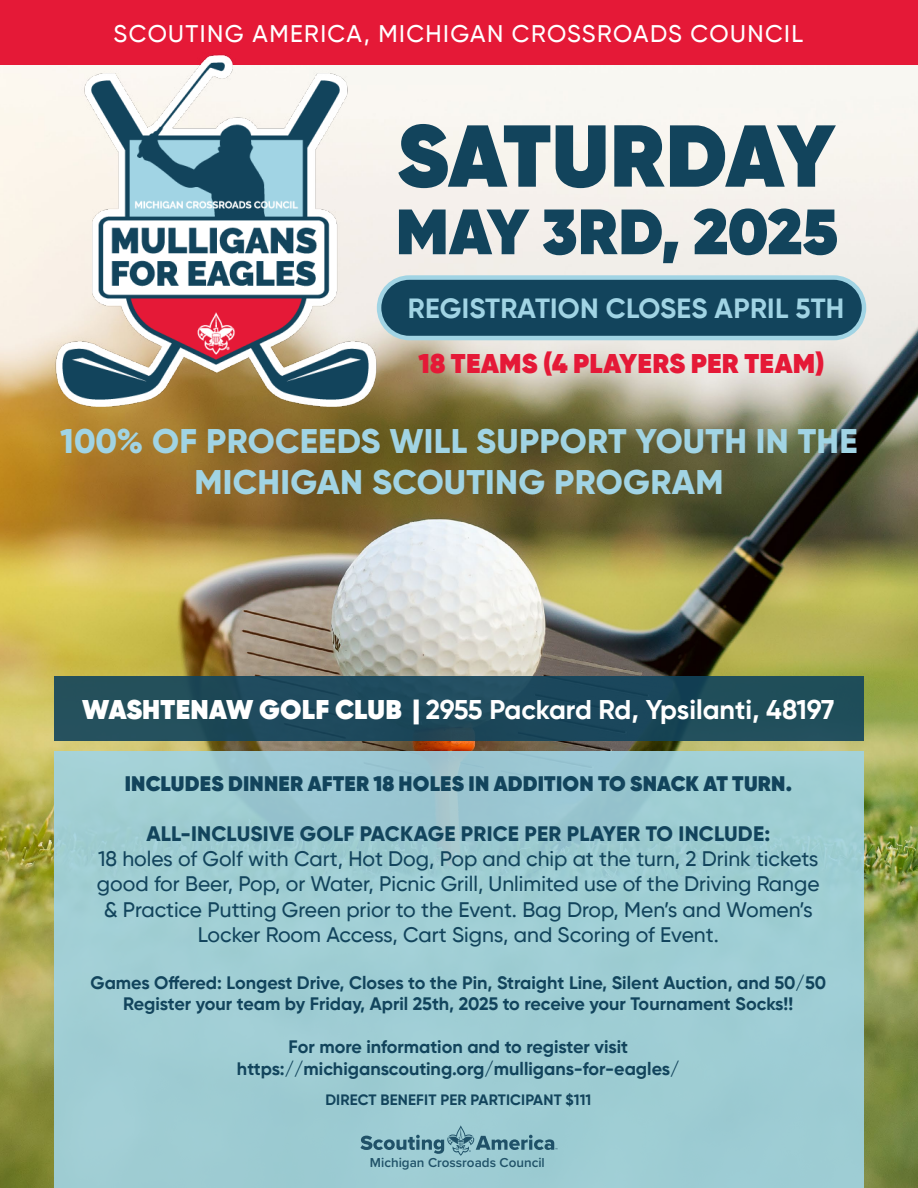
<style>
.page{position:relative;width:918px;height:1188px;background:#fff}
.page>*{position:absolute;margin:0;border:0;box-sizing:border-box;transform-origin:0 0}
.t1{font:800 87.6px "Gilroy";color:#12445c}
.t2{font:800 63.9px "Gilroy";letter-spacing:.005em;color:#12445c}
.t3{font:800 34.2px/41.1px "Gilroy";letter-spacing:.01em;color:#a1d4e4;text-align:center}
.t4{font:700 27.75px "Gilroy";letter-spacing:.01em;color:#a1d4e4}
.t5{font:700 27px "Gilroy";letter-spacing:-.01em;color:#fff}
.t6{font:800 27px "Gilroy";letter-spacing:.01em;color:#e51937}
.t7{font:500 24px "Gilroy";letter-spacing:.06em;color:#fff}
.t8{font:500 21px/25.2px "Gilroy";color:#12445c;text-align:center}
.t9{font:800 21px "Gilroy";letter-spacing:.01em;color:#12445c}
.t10{font:800 21px "Gilroy";letter-spacing:.01em;color:#12445c}
.t11{font:700 18px/21.6px "Gilroy";color:#12445c;text-align:center}
.t12{font:700 15px "Gilroy";letter-spacing:.01em;color:#12445c}
.t13{font:600 13.5px "Proxima Nova";color:#12445c}
.t14{font:4.2px "Myriad Pro";color:#12445c}
.s1{font-weight:800}
</style>
<div class="page">
<img style="left:0;top:65px;width:918px;height:1123px">
<div style="left:0;top:0;width:918px;height:65px;background:#e51937"></div>
<div style="left:54px;top:676px;width:810px;height:65px;background:#1f4b5c"></div>
<div style="left:54px;top:751px;width:810px;height:437px;background:#9ecdd3"></div>
<img style="left:35px;top:54px;width:361px;height:360px">
<div style="left:379px;top:278px;width:485px;height:60px;background:#12445c;border-radius:30px"></div>
<div style="left:377px;top:275px;width:489px;height:65px;border:4px solid #a1d4e4;border-radius:30px"></div>
<svg style="left:360px;top:1125px;width:194px;height:31px"></svg>
<p class="t7" style="left:114px;top:19px;width:691px">SCOUTING AMERICA, MICHIGAN CROSSROADS COUNCIL</p>
<h1 class="t1" style="left:397px;top:100px;width:440px">SATURDAY</h1>
<h2 class="t2" style="left:396px;top:191px;width:444px">MAY 3RD, 2025</h2>
<h3 class="t4" style="left:408px;top:291px;width:438px">REGISTRATION CLOSES APRIL 5TH</h3>
<p class="t6" style="left:419px;top:346px;width:407px">18 TEAMS (4 PLAYERS PER TEAM)</p>
<h3 class="t3" style="left:60px;top:420px;width:799px">100% OF PROCEEDS WILL SUPPORT YOUTH IN THE<br>MICHIGAN SCOUTING PROGRAM</h3>
<p class="t5" style="left:82px;top:693px;width:754px"><span class="s1">WASHTENAW GOLF CLUB |</span> 2955 Packard Rd, Ypsilanti, 48197</p>
<p class="t9" style="left:125px;top:770px;width:669px">INCLUDES DINNER AFTER 18 HOLES IN ADDITION TO SNACK AT TURN.</p>
<p class="t10" style="left:146px;top:820px;width:625px">ALL-INCLUSIVE GOLF PACKAGE PRICE PER PLAYER TO INCLUDE:</p>
<p class="t8" style="left:97px;top:846px;width:724px">18 holes of Golf with Cart, Hot Dog, Pop and chip at the turn, 2 Drink tickets good for Beer, Pop, or Water, Picnic Grill, Unlimited use of the Driving Range &amp; Practice Putting Green prior to the Event. Bag Drop, Men’s and Women’s Locker Room Access, Cart Signs, and Scoring of Event.</p>
<p class="t11" style="left:91px;top:971px;width:737px">Games Offered: Longest Drive, Closes to the Pin, Straight Line, Silent Auction, and 50/50<br>Register your team by Friday, April 25th, 2025 to receive your Tournament Socks!!</p>
<p class="t11" style="left:237px;top:1036px;width:444px">For more information and to register visit https://michiganscouting.org/mulligans-for-eagles/</p>
<p class="t12" style="left:325px;top:1090px;width:267px">DIRECT BENEFIT PER PARTICIPANT $111</p>
<p class="t13" style="left:370px;top:1152px;width:176px">Michigan Crossroads Council</p>
<p class="t14" style="left:555px;top:1147px;width:4px">™</p>
</div>
